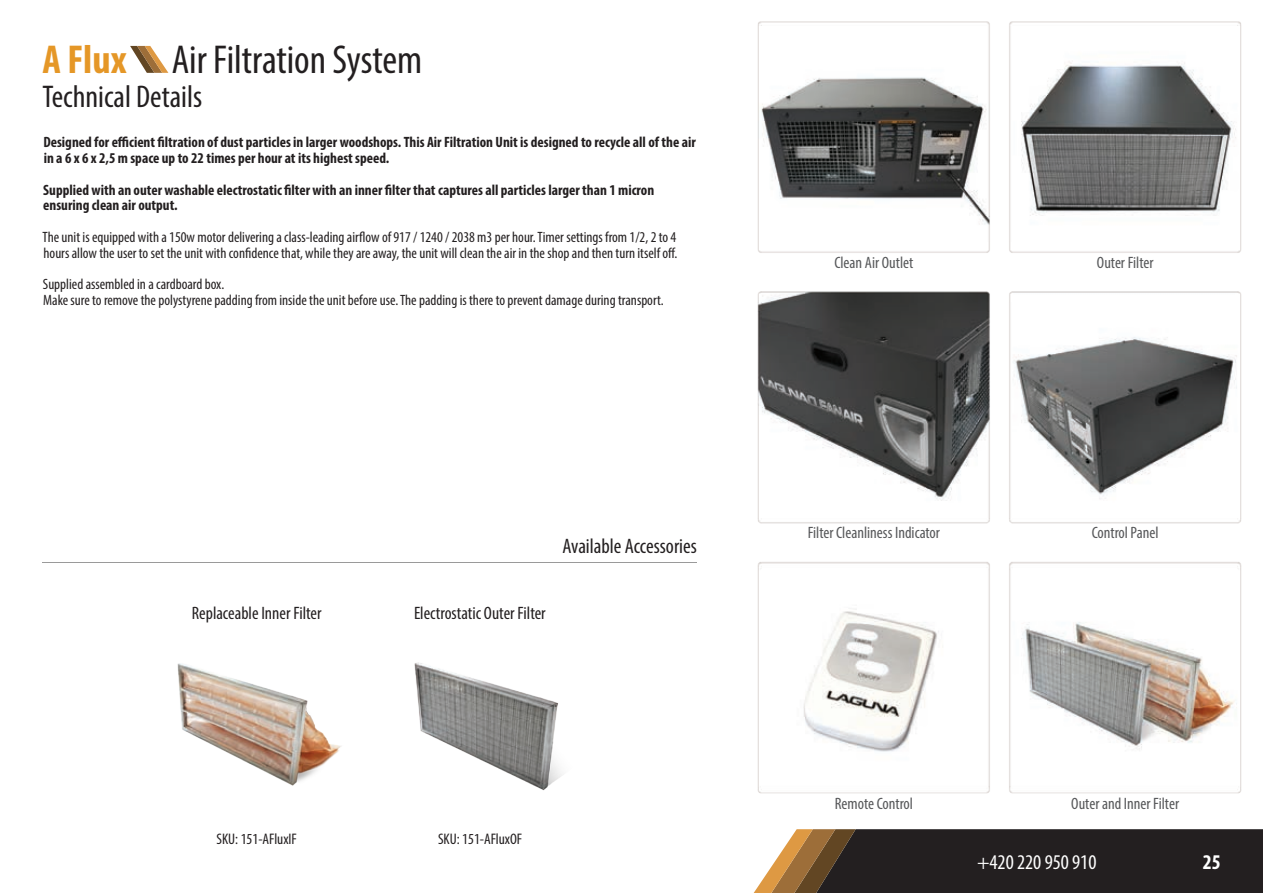
<style>
.page{position:relative;width:1263px;height:893px;background:#fff}
.page>*{position:absolute;margin:0;border:0;box-sizing:border-box;transform-origin:0 0}
.t1{font:condensed 40.5px "Myriad Pro";color:#231f20}
.t2{font:condensed 31.5px "Myriad Pro";color:#231f20}
.t3{font:condensed 21px "Myriad Pro";color:#231f20}
.t4{font:condensed 21px "Myriad Pro";color:#fff}
.t5{font:700 condensed 21px "Myriad Pro";color:#fff}
.t6{font:condensed 18px "Myriad Pro";color:#231f20}
.t7{font:condensed 16.5px "Myriad Pro";color:#57585a}
.t8{font:condensed 15.3px "Myriad Pro";color:#231f20}
.t9{font:condensed 15px/15.8px "Myriad Pro";color:#231f20}
.t10{font:700 condensed 15px/15.8px "Myriad Pro";color:#231f20}
.s1{font-weight:700;color:#e59727}
</style>
<div class="page">
<svg style="left:753px;top:829px;width:510px;height:64px;background:#3b332d"></svg>
<img style="left:414px;top:662px;width:148px;height:129px">
<img style="left:177px;top:663px;width:164px;height:123px">
<img style="left:757px;top:21px;width:485px;height:773px">
<hr style="left:43px;top:562px;width:654px;height:1px;background:#000">
<svg style="left:130px;top:46px;width:38px;height:27px"></svg>
<p class="t1" style="left:43px;top:35px;width:381px"><span class="s1">A Flux</span> Air Filtration System</p>
<p class="t2" style="left:43px;top:77px;width:161px">Technical Details</p>
<p class="t10" style="left:43px;top:134px;width:654px">Designed for efficient filtration of dust particles in larger woodshops. This Air Filtration Unit is designed to recycle all of the air in a 6 x 6 x 2,5 m space up to 22 times per hour at its highest speed.</p>
<p class="t10" style="left:43px;top:181px;width:613px">Supplied with an outer washable electrostatic filter with an inner filter that captures all particles larger than 1 micron ensuring clean air output.</p>
<p class="t9" style="left:43px;top:229px;width:636px">The unit is equipped with a 150w motor delivering a class-leading airflow of 917 / 1240 / 2038 m3 per hour. Timer settings from 1/2, 2 to 4 hours allow the user to set the unit with confidence that, while they are away, the unit will clean the air in the shop and then turn itself off.</p>
<p class="t9" style="left:43px;top:276px;width:622px">Supplied assembled in a cardboard box.<br>Make sure to remove the polystyrene padding from inside the unit before use. The padding is there to prevent damage during transport.</p>
<p class="t6" style="left:192px;top:602px;width:131px">Replaceable Inner Filter</p>
<p class="t8" style="left:217px;top:829px;width:82px">SKU: 151-AFluxIF</p>
<p class="t3" style="left:563px;top:533px;width:136px">Available Accessories</p>
<p class="t6" style="left:414px;top:602px;width:133px">Electrostatic Outer Filter</p>
<p class="t8" style="left:438px;top:829px;width:86px">SKU: 151-AFluxOF</p>
<p class="t7" style="left:834px;top:253px;width:80px">Clean Air Outlet</p>
<p class="t7" style="left:808px;top:523px;width:134px">Filter Cleanliness Indicator</p>
<p class="t7" style="left:1097px;top:253px;width:58px">Outer Filter</p>
<p class="t7" style="left:1092px;top:523px;width:68px">Control Panel</p>
<p class="t7" style="left:835px;top:794px;width:80px">Remote Control</p>
<p class="t7" style="left:1071px;top:794px;width:109px">Outer and Inner Filter</p>
<h3 class="t4" style="left:977px;top:849px;width:121px">+420 220 950 910</h3>
<h3 class="t5" style="left:1203px;top:849px;width:19px">25</h3>
</div>
